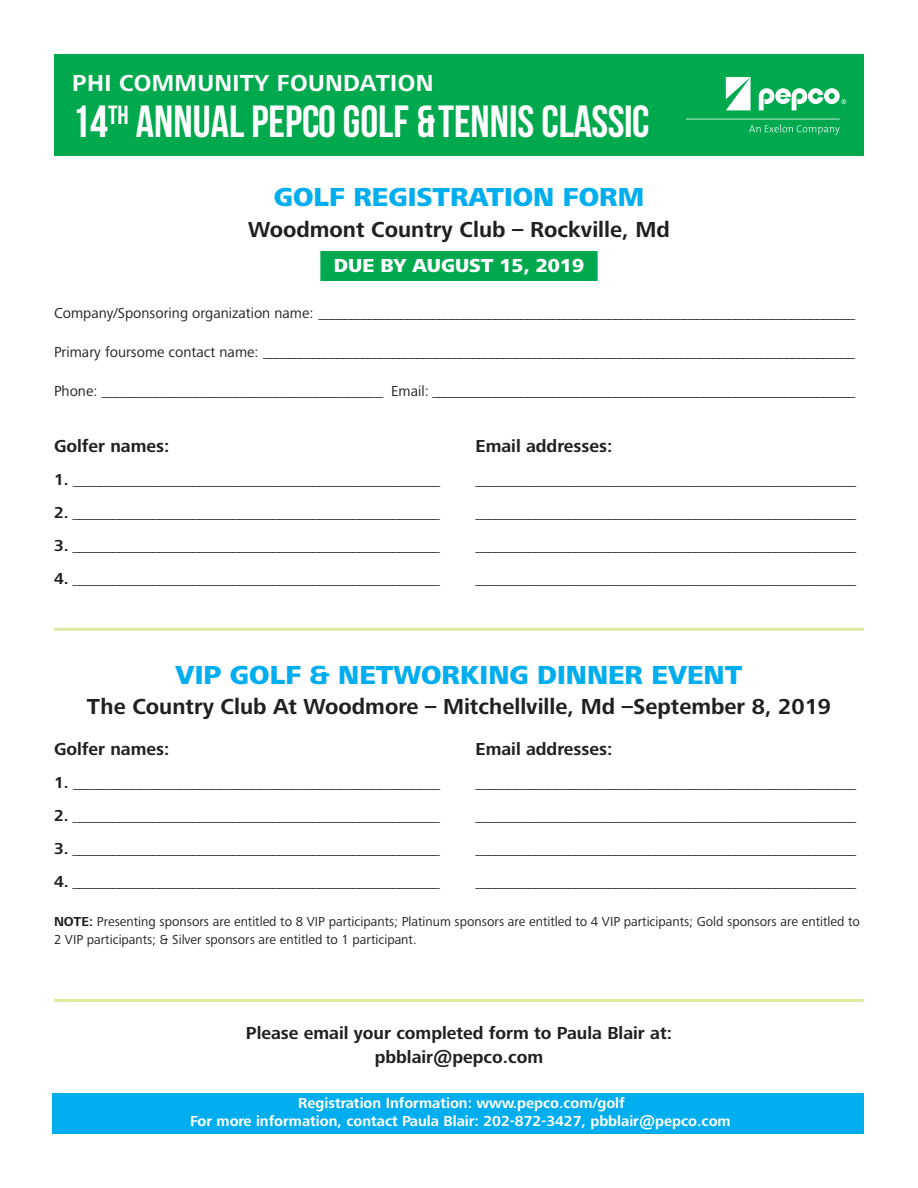
<style>
.page{position:relative;width:918px;height:1188px;background:#fff}
.page>*{position:absolute;margin:0;border:0;box-sizing:border-box;transform-origin:0 0}
.t1{font:45px "Bebas Neue";color:#fff}
.t2{font:800 27px "Frutiger Next Pro";color:#00aeef}
.t3{font:700 24px "Frutiger Next Pro";letter-spacing:.015em;color:#fff}
.t4{font:700 22.5px "Frutiger Next Pro";color:#231f20}
.t5{font:800 19.5px "Frutiger Next Pro";color:#fff}
.t6{font:700 18px "Frutiger Next Pro";color:#231f20}
.t7{font:15px/33px "Frutiger Next Pro";color:#231f20}
.t8{font:700 15px/18px "Frutiger Next Pro";color:#fff;text-align:center}
.t9{font:13.5px/18px "Frutiger Next Pro";color:#231f20}
.s1{font-weight:700;font-size:16.5px}
.s2{font-weight:700}
</style>
<div class="page">
<div style="left:320px;top:251px;width:278px;height:30px;background:#00a94e"></div>
<hr style="left:54px;top:628px;width:810px;height:3px;background:#dee9a2">
<hr style="left:54px;top:999px;width:810px;height:3px;background:#dee9a2">
<div style="left:52px;top:1094px;width:812px;height:40px;background:#00aeef"></div>
<div style="left:54px;top:54px;width:810px;height:101px;background:#00a94e"></div>
<svg style="left:687px;top:77px;width:159px;height:58px"></svg>
<h3 class="t3" style="left:72px;top:69px;width:363px">PHI COMMUNITY FOUNDATION</h3>
<h1 class="t1" style="left:72px;top:97px;width:579px">14<sup>TH</sup> ANNUAL PEPCO GOLF &amp;TENNIS CLASSIC</h1>
<h2 class="t2" style="left:274px;top:182px;width:372px">GOLF REGISTRATION FORM</h2>
<p class="t4" style="left:248px;top:216px;width:423px">Woodmont Country Club – Rockville, Md</p>
<p class="t5" style="left:334px;top:255px;width:252px">DUE BY AUGUST 15, 2019</p>
<p class="t7" style="left:54px;top:297px;width:803px">Company/Sponsoring organization name: _____________________________________________________________________________________</p>
<p class="t7" style="left:54px;top:336px;width:802px">Primary foursome contact name: ________________________________________________________________________________________________</p>
<p class="t7" style="left:54px;top:375px;width:331px">Phone: __________________________________________</p>
<p class="t7" style="left:391px;top:375px;width:465px">Email: ___________________________________________________________________</p>
<p class="t6" style="left:54px;top:435px;width:117px">Golfer names:</p>
<p class="t6" style="left:476px;top:435px;width:138px">Email addresses:</p>
<p class="t7" style="left:54px;top:463px;width:388px"><span class="s1">1.</span> _______________________________________________________</p>
<p class="t7" style="left:54px;top:496px;width:387px"><span class="s1">2.</span> _______________________________________________________</p>
<p class="t7" style="left:54px;top:529px;width:387px"><span class="s1">3.</span> _______________________________________________________</p>
<p class="t7" style="left:54px;top:562px;width:387px"><span class="s1">4.</span> _______________________________________________________</p>
<p class="t7" style="left:476px;top:463px;width:382px">_________________________________________________________</p>
<p class="t7" style="left:476px;top:496px;width:382px">_________________________________________________________</p>
<p class="t7" style="left:476px;top:529px;width:382px">_________________________________________________________</p>
<p class="t7" style="left:476px;top:562px;width:382px">_________________________________________________________</p>
<h2 class="t2" style="left:176px;top:659px;width:568px">VIP GOLF &amp; NETWORKING DINNER EVENT</h2>
<p class="t4" style="left:87px;top:694px;width:746px">The Country Club At Woodmore – Mitchellville, Md –September 8, 2019</p>
<p class="t6" style="left:54px;top:739px;width:117px">Golfer names:</p>
<p class="t6" style="left:476px;top:739px;width:138px">Email addresses:</p>
<p class="t7" style="left:54px;top:767px;width:388px"><span class="s1">1.</span> _______________________________________________________</p>
<p class="t7" style="left:54px;top:800px;width:387px"><span class="s1">2.</span> _______________________________________________________</p>
<p class="t7" style="left:54px;top:833px;width:387px"><span class="s1">3.</span> _______________________________________________________</p>
<p class="t7" style="left:54px;top:866px;width:387px"><span class="s1">4.</span> _______________________________________________________</p>
<p class="t9" style="left:54px;top:912px;width:807px"><span class="s2">NOTE:</span> Presenting sponsors are entitled to 8 VIP participants; Platinum sponsors are entitled to 4 VIP participants; Gold sponsors are entitled to<br>2 VIP participants; &amp; Silver sponsors are entitled to 1 participant.</p>
<p class="t7" style="left:476px;top:767px;width:382px">_________________________________________________________ _________________________________________________________</p>
<p class="t7" style="left:476px;top:833px;width:382px">_________________________________________________________</p>
<p class="t7" style="left:476px;top:866px;width:382px">_________________________________________________________</p>
<p class="t6" style="left:246px;top:1023px;width:428px">Please email your completed form to Paula Blair at:</p>
<p class="t6" style="left:375px;top:1047px;width:170px">pbblair@pepco.com</p>
<p class="t8" style="left:190px;top:1094px;width:542px">Registration Information: www.pepco.com/golf<br>For more information, contact Paula Blair: 202-872-3427, pbblair@pepco.com</p>
</div>
